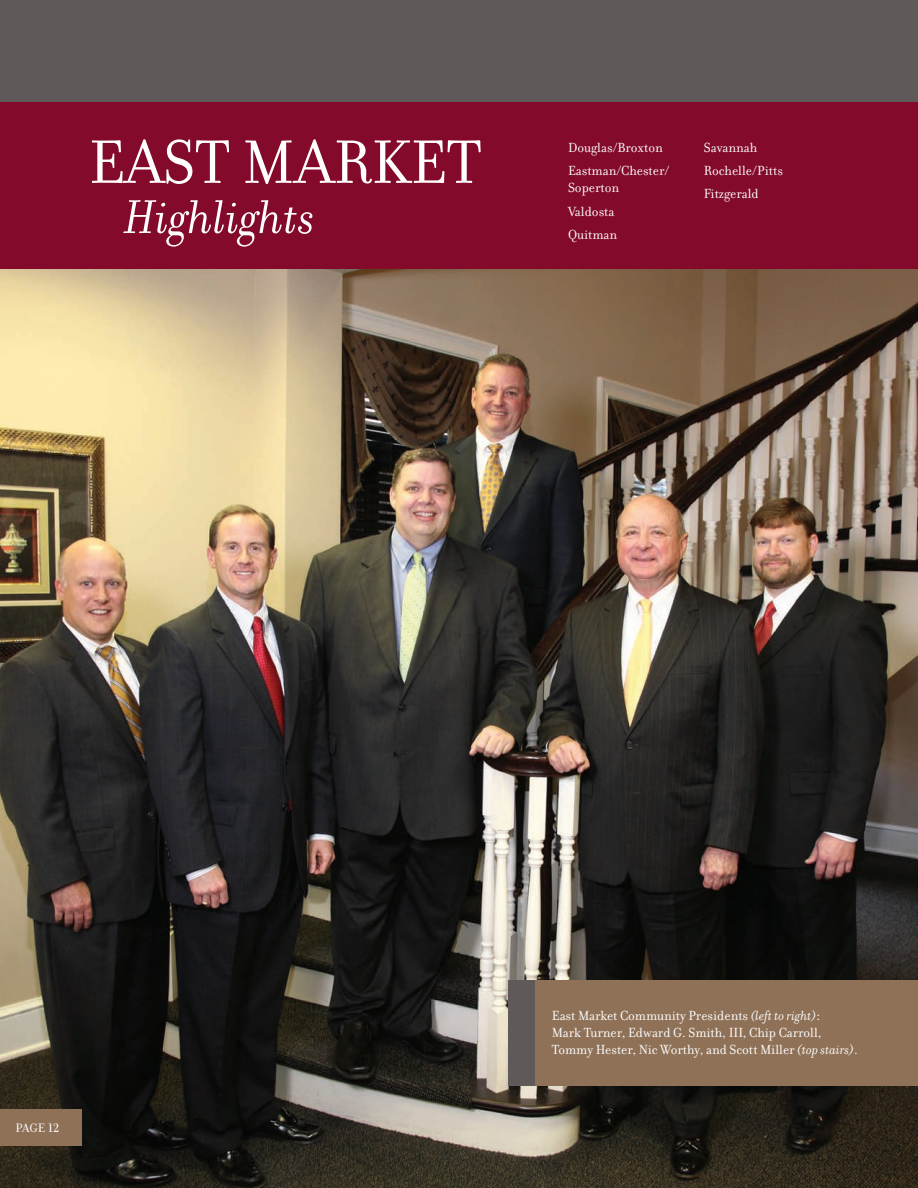
<style>
.page{position:relative;width:918px;height:1188px;background:#fff}
.page>*{position:absolute;margin:0;border:0;box-sizing:border-box;transform-origin:0 0}
.t1{font:66px "Filosofia";color:#fff}
.t2{font:italic 51px "Filosofia";color:#fff}
.t3{font:18px "Filosofia Grand All SC";letter-spacing:-.005em;color:#fff}
.t4{font:14.25px/23.1px "Filosofia";color:#fff}
.s1{font-style:italic}
</style>
<div class="page">
<div style="left:0;top:0;width:918px;height:212px;background:#5f5959"></div>
<div style="left:0;top:102px;width:918px;height:168px;background:#830a2b"></div>
<img style="left:0;top:270px;width:918px;height:918px">
<div style="left:0;top:1109px;width:81px;height:37px;background:#8f7157"></div>
<div style="left:509px;top:980px;width:409px;height:106px;background:#8f7157"></div>
<div style="left:509px;top:980px;width:26px;height:106px;background:#5f5959"></div>
<h1 class="t1" style="left:89px;top:126px;width:194px">EAST market</h1>
<h2 class="t2" style="left:124px;top:190px;width:193px">Highlights</h2>
<p class="t4" style="left:568px;top:136px;width:103px">Douglas/Broxton<br>Eastman/Chester/</p>
<p class="t4" style="left:568px;top:177px;width:53px">Soperton<br>Valdosta<br>Quitman</p>
<p class="t4" style="left:704px;top:136px;width:81px">Savannah<br>Rochelle/Pitts<br>Fitzgerald</p>
<p class="t3" style="left:15px;top:1120px;width:45px">Page 12</p>
<p class="t4" style="left:552px;top:1007px;width:308px;line-height:17.1px">East Market Community Presidents <span class="s1">(left to right)</span>:<br>Mark Turner, Edward G. Smith, III, Chip Carroll,<br>Tommy Hester, Nic Worthy, and Scott Miller <span class="s1">(top stairs)</span>.</p>
</div>
